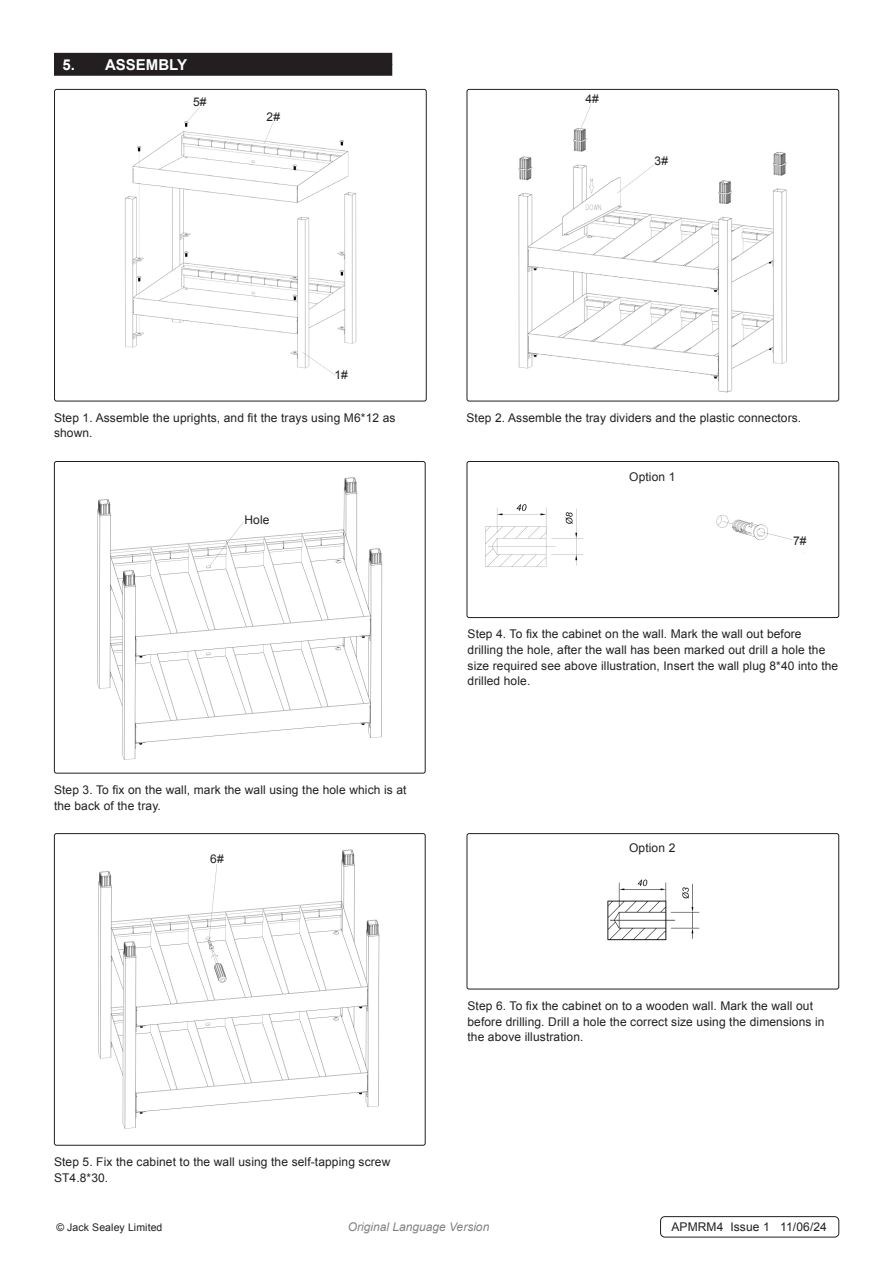
<style>
.page{position:relative;width:893px;height:1263px;background:#fff}
.page>*{position:absolute;margin:0;border:0;box-sizing:border-box;transform-origin:0 0}
.t1{font:700 15px "Arial";color:#fff}
.Body{font:12px/15.8px "Arial";letter-spacing:.01em;color:#231f20}
.t2{font:italic 12px "Arial";color:#808285}
.Body__Footer{font:12px "Arial";letter-spacing:.01em;color:#231f20}
.Body__Justified__7pt{font:10.5px "Arial";letter-spacing:.01em;color:#231f20}
</style>
<div class="page">
<div style="left:54px;top:64px;width:338px;height:12px;background:#231f20"></div>
<div style="left:54px;top:53px;width:338px;height:12px;background:#231f20"></div>
<div style="left:660px;top:1216px;width:179px;height:21px;border:1px solid #231f20;border-radius:4px"></div>
<img style="left:518px;top:105px;width:269px;height:288px">
<div style="left:467px;top:89px;width:372px;height:312px;border:1px solid #231f20;border-radius:2px"></div>
<img style="left:97px;top:477px;width:286px;height:283px">
<div style="left:54px;top:461px;width:372px;height:312px;border:1px solid #231f20;border-radius:2px"></div>
<img style="left:98px;top:849px;width:282px;height:280px">
<div style="left:54px;top:833px;width:372px;height:312px;border:1px solid #231f20;border-radius:2px"></div>
<img style="left:124px;top:107px;width:233px;height:269px">
<img style="left:485px;top:504px;width:320px;height:63px">
<div style="left:467px;top:461px;width:372px;height:157px;border:1px solid #231f20;border-radius:2px"></div>
<img style="left:607px;top:879px;width:93px;height:62px">
<div style="left:467px;top:833px;width:372px;height:156px;border:1px solid #231f20;border-radius:2px"></div>
<div style="left:54px;top:89px;width:373px;height:312px;border:1px solid #231f20;border-radius:2px"></div>
<p class="t1" style="left:63px;top:54px;width:126px">5. ASSEMBLY</p>
<p class="Body" style="left:193px;top:94px;width:15px">5#</p>
<p class="Body" style="left:267px;top:109px;width:15px">2#</p>
<p class="Body" style="left:585px;top:91px;width:15px">4#</p>
<p class="Body" style="left:655px;top:153px;width:15px">3#</p>
<p class="Body" style="left:334px;top:367px;width:15px">1#</p>
<p class="Body" style="left:54px;top:410px;width:343px">Step 1. Assemble the uprights, and fit the trays using M6*12 as shown.</p>
<p class="Body" style="left:244px;top:511px;width:27px">Hole</p>
<p class="Body" style="left:54px;top:782px;width:354px">Step 3. To fix on the wall, mark the wall using the hole which is at the back of the tray.</p>
<p class="Body" style="left:210px;top:851px;width:15px">6#</p>
<p class="Body" style="left:54px;top:1154px;width:338px">Step 5. Fix the cabinet to the wall using the self-tapping screw<br>ST4.8*30.</p>
<p class="Body" style="left:466px;top:410px;width:336px">Step 2. Assemble the tray dividers and the plastic connectors.</p>
<p class="Body" style="left:629px;top:469px;width:48px">Option 1</p>
<p class="Body" style="left:793px;top:533px;width:15px">7#</p>
<p class="Body" style="left:468px;top:626px;width:372px">Step 4. To fix the cabinet on the wall. Mark the wall out before drilling the hole, after the wall has been marked out drill a hole the size required see above illustration, Insert the wall plug 8*40 into the drilled hole.</p>
<p class="Body" style="left:629px;top:840px;width:48px">Option 2</p>
<p class="Body" style="left:467px;top:998px;width:359px">Step 6. To fix the cabinet on to a wooden wall. Mark the wall out before drilling. Drill a hole the correct size using the dimensions in the above illustration.</p>
<p class="Body__Justified__7pt" style="left:56px;top:1221px;width:108px">© Jack Sealey Limited</p>
<p class="t2" style="left:348px;top:1219px;width:143px">Original Language Version</p>
<p class="Body__Footer" style="left:671px;top:1219px;width:157px">APMRM4 Issue 1 11/06/24</p>
</div>
